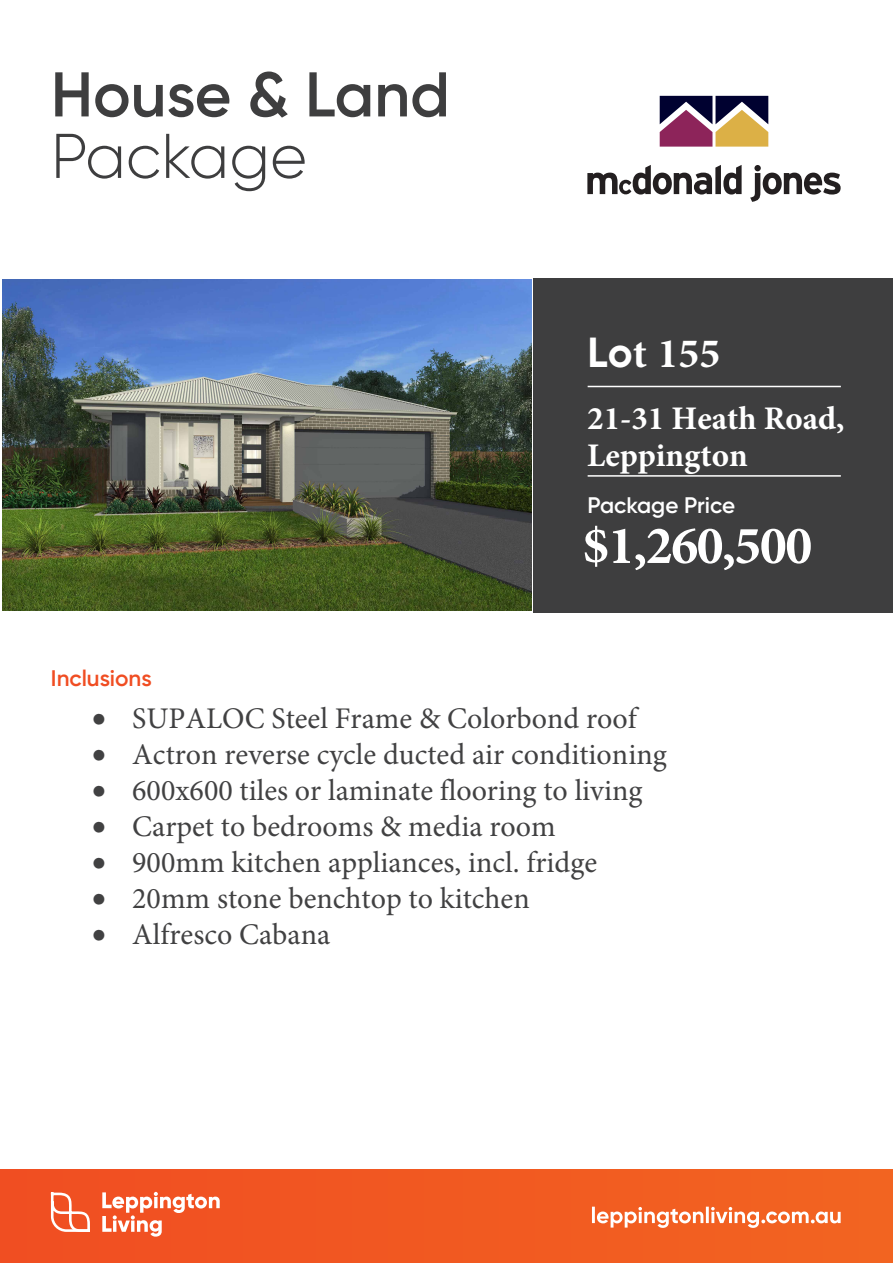
<style>
.page{position:relative;width:893px;height:1263px;background:#fff}
.page>*{position:absolute;margin:0;border:0;box-sizing:border-box;transform-origin:0 0}
.t1{font:600 63px "Gilroy";color:#3e3e3f}
.t2{font:300 63px "Gilroy";color:#3e3e3f}
.t3{font:700 54px "Minion Pro";letter-spacing:-.03em;color:#fff}
.t4{font:700 42px "Minion Pro";color:#fff}
.t5{font:700 33px/38px "Minion Pro";color:#fff}
.t6{font:30px "Minion Pro";color:#414142}
.t7{font:600 22.5px "Gilroy";color:#fff}
.t8{font:600 22.5px "Gilroy";color:#f04d22}
.s1{font-family:"Gilroy"}
</style>
<div class="page">
<div style="left:0;top:1170px;width:893px;height:93px;background:#f15921"></div>
<svg style="left:102px;top:1192px;width:118px;height:44px"></svg>
<svg style="left:51px;top:1192px;width:39px;height:40px"></svg>
<svg style="left:592px;top:1207px;width:249px;height:21px"></svg>
<svg style="left:587px;top:165px;width:155px;height:30px"></svg>
<svg style="left:750px;top:165px;width:91px;height:37px"></svg>
<svg style="left:660px;top:96px;width:108px;height:51px;background:#886366"></svg>
<div style="left:533px;top:278px;width:360px;height:334px;background:#3e3e3f"></div>
<hr style="left:588px;top:475px;width:253px;height:2px;background:#fff">
<hr style="left:588px;top:386px;width:253px;height:1px;background:#fff">
<img style="left:3px;top:280px;width:528px;height:331px">
<p class="t1" style="left:51px;top:55px;width:401px">House &amp; Land</p>
<p class="t2" style="left:51px;top:117px;width:258px">Package</p>
<p class="t8" style="left:51px;top:664px;width:102px">Inclusions</p>
<p class="t4" style="left:588px;top:324px;width:134px"><span class="s1">Lo</span>t 155</p>
<p class="t5" style="left:587px;top:399px;width:259px">21-31 Heath Road,<br>Leppington</p>
<p class="t7" style="left:588px;top:491px;width:149px">Package Price</p>
<p class="t3" style="left:582px;top:508px;width:231px">$1,260,500</p>
<p class="t6" style="left:92px;top:699px;width:546px">• SUPALOC Steel Frame &amp; Colorbond roof</p>
<p class="t6" style="left:92px;top:735px;width:576px">• Actron reverse cycle ducted air conditioning</p>
<p class="t6" style="left:92px;top:771px;width:552px">• 600x600 tiles or laminate flooring to living</p>
<p class="t6" style="left:92px;top:807px;width:465px">• Carpet to bedrooms &amp; media room</p>
<p class="t6" style="left:92px;top:843px;width:506px">• 900mm kitchen appliances, incl. fridge</p>
<p class="t6" style="left:92px;top:879px;width:439px">• 20mm stone benchtop to kitchen</p>
<p class="t6" style="left:92px;top:914px;width:239px">• Alfresco Cabana</p>
</div>
